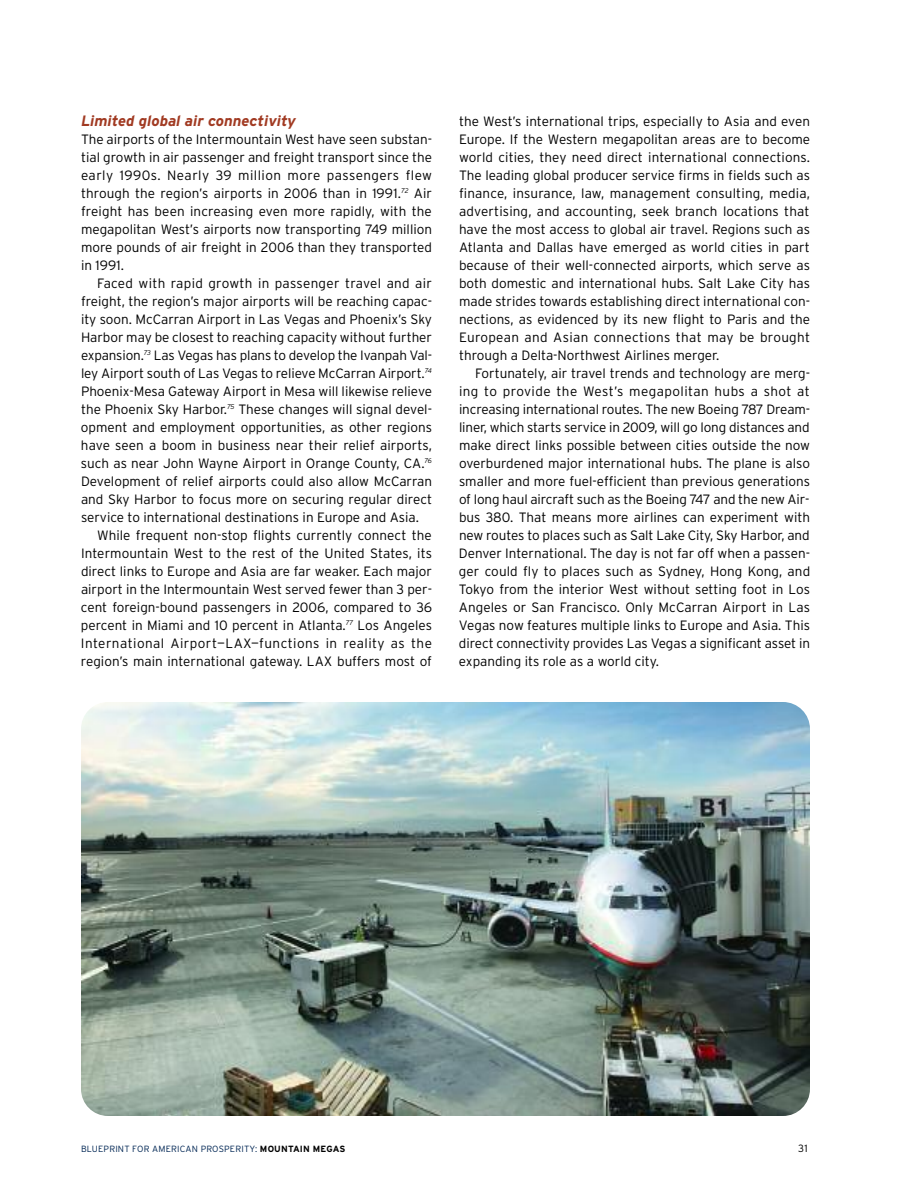
<style>
.page{position:relative;width:918px;height:1188px;background:#fff}
.page>*{position:absolute;margin:0;border:0;box-sizing:border-box;transform-origin:0 0}
.t1{font:italic 700 15px "Interstate";color:#a13a22}
.t2{font:300 13.5px/18px "Interstate";color:#000;text-align:justify}
.t3{font:300 13.5px "Interstate";letter-spacing:.03em;color:#000}
.t4{font:300 13.5px "Interstate";letter-spacing:.02em;color:#000}
.t5{font:300 10.5px "Interstate";color:#000}
.t6{font:300 9px "Interstate";letter-spacing:.02em;color:#002654}
.s1{font-weight:700;color:#000}
</style>
<div class="page">
<img style="left:81px;top:702px;width:729px;height:414px">
<p class="t1" style="left:81px;top:112px;width:217px">Limited global air connectivity</p>
<p class="t2" style="left:81px;top:130px;width:353px">The airports of the Intermountain West have seen substan&shy;tial growth in air passenger and freight transport since the early 1990s. Nearly 39 million more passengers flew through the region’s airports in 2006 than in 1991.<sup>72</sup> Air freight has been increasing even more rapidly, with the megapolitan West’s airports now transporting 749 million more pounds of air freight in 2006 than they transported in 1991.</p>
<p class="t4" style="left:97px;top:276px;width:336px">Faced with rapid growth in passenger travel and air</p>
<p class="t2" style="left:81px;top:292px;width:353px">freight, the region’s major airports will be reaching capac-</p>
<p class="t2" style="left:81px;top:310px;width:353px">ity soon. McCarran Airport in Las Vegas and Phoenix’s Sky</p>
<p class="t2" style="left:81px;top:328px;width:353px">Harbor may be closest to reaching capacity without further</p>
<p class="t2" style="left:81px;top:346px;width:353px">expansion.<sup>73</sup> Las Vegas has plans to develop the Ivanpah Val-</p>
<p class="t2" style="left:81px;top:364px;width:353px">ley Airport south of Las Vegas to relieve McCarran Airport.<sup>74</sup></p>
<p class="t2" style="left:81px;top:382px;width:353px">Phoenix-Mesa Gateway Airport in Mesa will likewise relieve</p>
<p class="t2" style="left:81px;top:400px;width:353px">the Phoenix Sky Harbor.<sup>75</sup> These changes will signal devel-</p>
<p class="t2" style="left:81px;top:418px;width:353px">opment and employment opportunities, as other regions</p>
<p class="t2" style="left:81px;top:436px;width:352px">have seen a boom in business near their relief airports,</p>
<p class="t2" style="left:81px;top:454px;width:353px">such as near John Wayne Airport in Orange County, CA.<sup>76</sup></p>
<p class="t2" style="left:81px;top:472px;width:353px">Development of relief airports could also allow McCarran</p>
<p class="t2" style="left:81px;top:490px;width:353px">and Sky Harbor to focus more on securing regular direct</p>
<p class="t2" style="left:81px;top:508px;width:340px">service to international destinations in Europe and Asia.</p>
<p class="t2" style="left:97px;top:526px;width:336px">While frequent non-stop flights currently connect the</p>
<p class="t2" style="left:81px;top:544px;width:353px">Intermountain West to the rest of the United States, its</p>
<p class="t2" style="left:81px;top:562px;width:353px">direct links to Europe and Asia are far weaker. Each major</p>
<p class="t2" style="left:81px;top:580px;width:353px">airport in the Intermountain West served fewer than 3 per-</p>
<p class="t2" style="left:81px;top:598px;width:353px">cent foreign-bound passengers in 2006, compared to 36</p>
<p class="t2" style="left:81px;top:616px;width:353px">percent in Miami and 10 percent in Atlanta.<sup>77</sup> Los Angeles</p>
<p class="t3" style="left:81px;top:636px;width:353px">International Airport—LAX—functions in reality as the</p>
<p class="t2" style="left:81px;top:652px;width:353px">region’s main international gateway. LAX buffers most of</p>
<p class="t2" style="left:459px;top:112px;width:353px">the West’s international trips, especially to Asia and even Europe. If the Western megapolitan areas are to become world cities, they need direct international connections.<br>The leading global producer service firms in fields such as finance, insurance, law, management consulting, media, advertising, and accounting, seek branch locations that have the most access to global air travel. Regions such as Atlanta and Dallas have emerged as world cities in part because of their well-connected airports, which serve as both domestic and international hubs. Salt Lake City has made strides towards establishing direct international con&shy;nections, as evidenced by its new flight to Paris and the European and Asian connections that may be brought through a Delta-Northwest Airlines merger.</p>
<p class="t2" style="left:459px;top:364px;width:353px;text-indent:16px">Fortunately, air travel trends and technology are merg&shy;ing to provide the West’s megapolitan hubs a shot at increasing international routes. The new Boeing 787 Dream&shy;liner, which starts service in 2009, will go long distances and make direct links possible between cities outside the now overburdened major international hubs. The plane is also smaller and more fuel-efficient than previous generations of long haul aircraft such as the Boeing 747 and the new Air&shy;bus 380. That means more airlines can experiment with new routes to places such as Salt Lake City, Sky Harbor, and Denver International. The day is not far off when a passen&shy;ger could fly to places such as Sydney, Hong Kong, and Tokyo from the interior West without setting foot in Los Angeles or San Francisco. Only McCarran Airport in Las Vegas now features multiple links to Europe and Asia. This direct connectivity provides Las Vegas a significant asset in expanding its role as a world city.</p>
<p class="t6" style="left:81px;top:1144px;width:266px">BLUEPRINT FOR AMERICAN PROSPERITY: <span class="s1">MOUNTAIN MEGAS</span></p>
<p class="t5" style="left:798px;top:1142px;width:11px">31</p>
</div>
